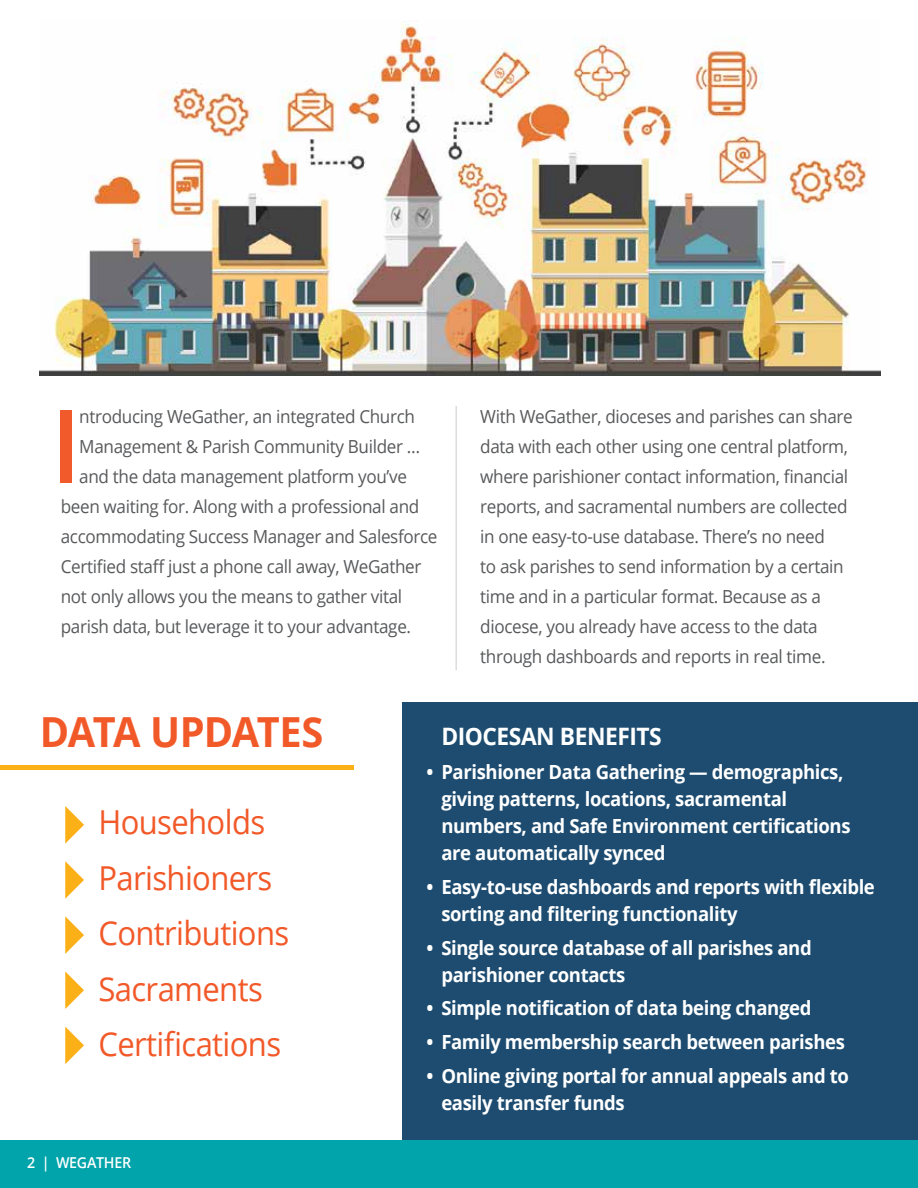
<style>
.page{position:relative;width:918px;height:1188px;background:#fff}
.page>*{position:absolute;margin:0;border:0;box-sizing:border-box;transform-origin:0 0}
.t1{font:600 102px "Open Sans";color:#f15b2c;scale:.95 1}
.t2{font:700 41.55px "Open Sans";letter-spacing:-.03em;color:#f25929;scale:.96 1}
.t3{font:33px/55.5px "Open Sans";letter-spacing:-.02em;color:#f25929;scale:.94 1}
.t4{font:700 24px "Open Sans";letter-spacing:-.02em;color:#fff;scale:.95 1}
.t5{font:700 19.5px/27px "Open Sans";letter-spacing:-.02em;color:#fff;scale:.95 1}
.t6{font:18px/30px "Open Sans";letter-spacing:-.02em;color:#58595b;scale:.95 1}
.t7{font:600 15px "Open Sans";letter-spacing:-.02em;color:#fff;scale:.95 1}
</style>
<div class="page">
<img style="left:40px;top:20px;width:840px;height:355px">
<div style="left:402px;top:702px;width:516px;height:486px;background:#1d4c70"></div>
<div style="left:0;top:1141px;width:918px;height:47px;background:#01a4aa"></div>
<hr style="left:455px;top:406px;width:2px;height:264px;background:#dcddde">
<svg style="left:65px;top:806px;width:19px;height:38px"></svg>
<svg style="left:65px;top:1027px;width:19px;height:37px"></svg>
<svg style="left:65px;top:916px;width:19px;height:38px"></svg>
<svg style="left:65px;top:971px;width:19px;height:38px"></svg>
<svg style="left:65px;top:861px;width:19px;height:38px"></svg>
<div style="left:0;top:765px;width:353px;height:5px;background:#fcb017"></div>
<h1 class="t1" style="left:52px;top:376px;width:33px">I</h1>
<p class="t6" style="left:79px;top:401px;width:355px">ntroducing WeGather, an integrated Church</p>
<p class="t6" style="left:79px;top:431px;width:360px">Management &amp; Parish Community Builder …</p>
<p class="t6" style="left:79px;top:461px;width:346px">and the data management platform you’ve</p>
<p class="t6" style="left:61px;top:491px;width:379px">been waiting for. Along with a professional and</p>
<p class="t6" style="left:61px;top:521px;width:398px">accommodating Success Manager and Salesforce</p>
<p class="t6" style="left:61px;top:551px;width:381px">Certified staff just a phone call away, WeGather</p>
<p class="t6" style="left:61px;top:581px;width:361px">not only allows you the means to gather vital</p>
<p class="t6" style="left:61px;top:611px;width:370px">parish data, but leverage it to your advantage.</p>
<p class="t6" style="left:480px;top:401px;width:394px">With WeGather, dioceses and parishes can share data with each other using one central platform, where parishioner contact information, financial reports, and sacramental numbers are collected in one easy-to-use database. There’s no need<br>to ask parishes to send information by a certain time and in a particular format. Because as a diocese, you already have access to the data through dashboards and reports in real time.</p>
<h2 class="t2" style="left:40px;top:703px;width:297px">DATA UPDATES</h2>
<h3 class="t3" style="left:98px;top:794px;width:204px">Households<br>Parishioners<br>Contributions<br>Sacraments<br>Certifications</h3>
<p class="t7" style="left:27px;top:1152px;width:111px">2 | WEGATHER</p>
<h3 class="t4" style="left:441px;top:720px;width:234px">DIOCESAN BENEFITS</h3>
<p class="t5" style="left:441px;top:758px;width:432px;text-indent:-15px">• Parishioner Data Gathering — demographics, giving patterns, locations, sacramental numbers, and Safe Environment certifications are automatically synced</p>
<p class="t5" style="left:441px;top:873px;width:458px;text-indent:-15px">• Easy-to-use dashboards and reports with flexible sorting and filtering functionality</p>
<p class="t5" style="left:441px;top:933px;width:391px;text-indent:-15px">• Single source database of all parishes and parishioner contacts</p>
<p class="t5" style="left:426px;top:994px;width:407px">• Simple notification of data being changed</p>
<p class="t5" style="left:426px;top:1028px;width:442px">• Family membership search between parishes</p>
<p class="t5" style="left:441px;top:1062px;width:431px;text-indent:-15px">• Online giving portal for annual appeals and to easily transfer funds</p>
</div>
